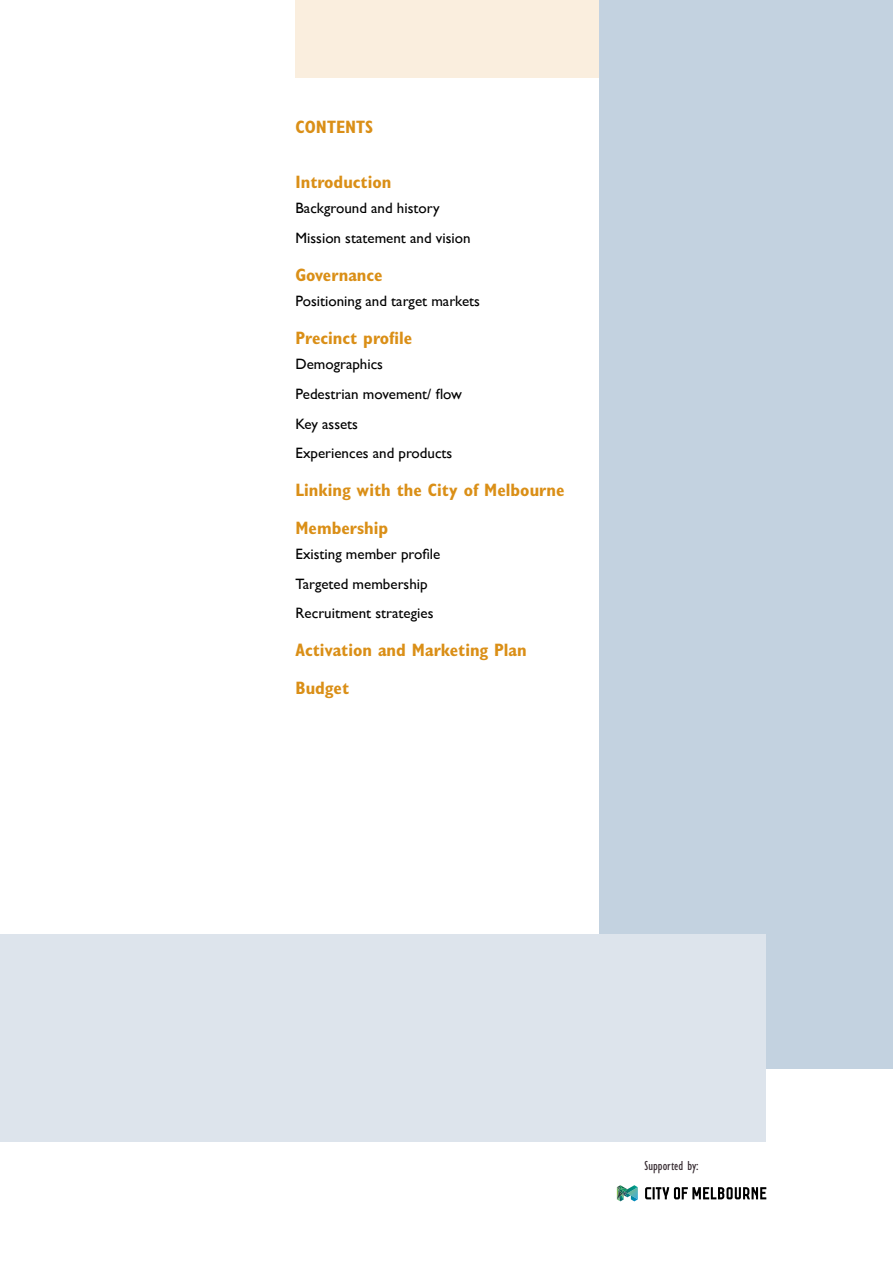
<style>
.page{position:relative;width:893px;height:1263px;background:#fff}
.page>*{position:absolute;margin:0;border:0;box-sizing:border-box;transform-origin:0 0}
.t1{font:700 condensed 18px/38px "Gill Sans";color:#da8f17}
.t2{font:15px/29.5px "Gill Sans";color:#000}
.t3{font:condensed 13.5px "Gill Sans";color:#372c32}
</style>
<div class="page">
<div style="left:296px;top:0;width:597px;height:78px;background:#faeede"></div>
<div style="left:599px;top:0;width:294px;height:1068px;background:#c3d2e0"></div>
<div style="left:0;top:935px;width:765px;height:207px;background:#dde4ec"></div>
<svg style="left:617px;top:1185px;width:21px;height:16px"></svg>
<svg style="left:645px;top:1187px;width:121px;height:12px"></svg>
<p class="t1" style="left:296px;top:108px;width:79px">CONTENTS</p>
<p class="t1" style="left:296px;top:163px;width:97px">Introduction</p>
<p class="t2" style="left:296px;top:193px;width:176px">Background and history<br>Mission statement and vision</p>
<p class="t1" style="left:296px;top:256px;width:89px">Governance</p>
<p class="t2" style="left:296px;top:286px;width:186px">Positioning and target markets</p>
<p class="t1" style="left:296px;top:319px;width:118px">Precinct profile</p>
<p class="t2" style="left:296px;top:349px;width:168px">Demographics<br>Pedestrian movement/ flow<br>Key assets<br>Experiences and products</p>
<p class="t1" style="left:296px;top:471px;width:271px">Linking with the City of Melbourne<br>Membership</p>
<p class="t2" style="left:296px;top:539px;width:146px">Existing member profile<br>Targeted membership<br>Recruitment strategies</p>
<p class="t1" style="left:296px;top:631px;width:233px">Activation and Marketing Plan<br>Budget</p>
<p class="t3" style="left:644px;top:1158px;width:56px">Supported by:</p>
</div>
